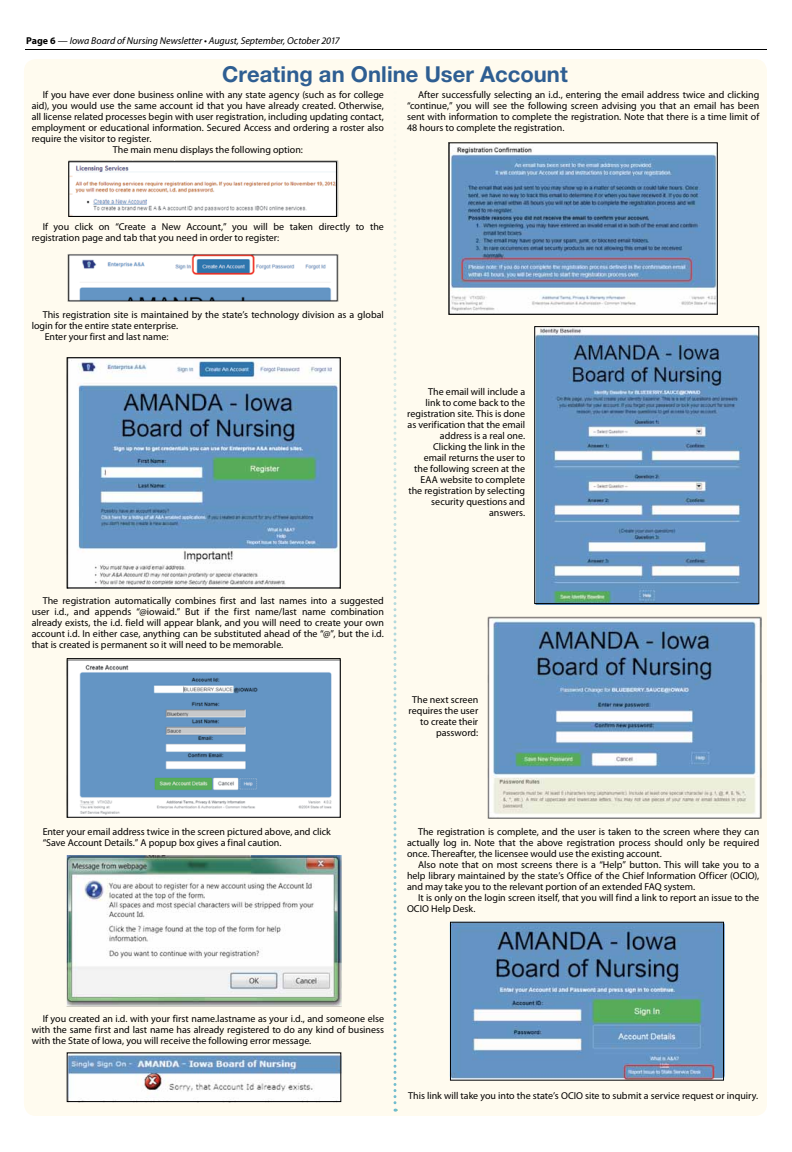
<style>
.page{position:relative;width:792px;height:1152px;background:#fff}
.page>*{position:absolute;margin:0;border:0;box-sizing:border-box;transform-origin:0 0}
.t1{font:700 22px "Helvetica Neue LT Std";letter-spacing:.005em;color:#2e5e92}
.t2{font:10px/11px "Myriad Pro";color:#000;text-align:justify}
.t3{font:italic 10px "Myriad Pro";color:#000}
.s1{font-weight:700;font-style:normal}
</style>
<div class="page">
<hr style="left:25px;top:49px;width:742px;height:1px;background:#000">
<div style="left:24px;top:59px;width:743px;height:1057px;background:#fffbef;border-radius:12px"></div>
<img style="left:451px;top:144px;width:265px;height:169px">
<div style="left:449px;top:142px;width:269px;height:173px;border:1px solid #000"></div>
<img style="left:67px;top:160px;width:272px;height:142px">
<img style="left:69px;top:359px;width:270px;height:227px">
<div style="left:67px;top:357px;width:274px;height:231px;border:1px solid #000"></div>
<img style="left:69px;top:660px;width:270px;height:156px">
<div style="left:67px;top:658px;width:274px;height:160px;border:1px solid #000"></div>
<img style="left:67px;top:855px;width:274px;height:248px">
<img style="left:536px;top:328px;width:221px;height:274px">
<div style="left:534px;top:326px;width:225px;height:278px;border:1px solid #000"></div>
<img style="left:487px;top:616px;width:274px;height:202px">
<img style="left:452px;top:924px;width:270px;height:155px">
<div style="left:450px;top:922px;width:274px;height:159px;border:1px solid #000"></div>
<svg style="left:394px;top:147px;width:2px;height:965px"></svg>
<div style="left:68px;top:161px;width:269px;height:56px;border:1px solid #000"></div>
<div style="left:67px;top:1052px;width:274px;height:50px;border:1px solid #000"></div>
<p class="t3" style="left:26px;top:35px;width:315px"><span class="s1">Page 6</span> — Iowa Board of Nursing Newsletter • August, September, October 2017</p>
<h1 class="t1" style="left:222px;top:60px;width:347px">Creating an Online User Account</h1>
<p class="t2" style="left:43px;top:90px;width:343px">If you have ever done business online with any state agency (such as for college</p>
<p class="t2" style="left:32px;top:101px;width:354px">aid), you would use the same account id that you have already created. Otherwise,</p>
<p class="t2" style="left:32px;top:112px;width:354px">all license related processes begin with user registration, including updating contact,</p>
<p class="t2" style="left:32px;top:123px;width:354px">employment or educational information. Secured Access and ordering a roster also</p>
<p class="t2" style="left:32px;top:134px;width:121px">require the visitor to register.</p>
<p class="t2" style="left:113px;top:145px;width:192px">The main menu displays the following option:</p>
<p class="t2" style="left:407px;top:90px;width:354px;text-indent:11px">After successfully selecting an i.d., entering the email address twice and clicking “continue,” you will see the following screen advising you that an email has been sent with information to complete the registration. Note that there is a time limit of 48 hours to complete the registration.</p>
<p class="t2" style="left:32px;top:222px;width:354px;text-indent:11px">If you click on “Create a New Account,” you will be taken directly to the registration page and tab that you need in order to register:</p>
<p class="t2" style="left:43px;top:310px;width:343px">This registration site is maintained by the state’s technology division as a global</p>
<p class="t2" style="left:32px;top:321px;width:148px">login for the entire state enterprise.</p>
<p class="t2" style="left:45px;top:332px;width:125px">Enter your first and last name:</p>
<p class="t2" style="left:407px;top:387px;width:120px;text-align:right">The email will include a<br>link to come back to the registration site. This is done as verification that the email address is a real one.<br>Clicking the link in the<br>email returns the user to<br>the following screen at the<br>EAA website to complete the registration by selecting security questions and answers.</p>
<p class="t2" style="left:32px;top:596px;width:354px;text-indent:11px">The registration automatically combines first and last names into a suggested user i.d., and appends “@iowaid.” But if the first name/last name combination already exists, the i.d. field will appear blank, and you will need to create your own account i.d. In either case, anything can be substituted ahead of the “@”, but the i.d. that is created is permanent so it will need to be memorable.</p>
<p class="t2" style="left:408px;top:695px;width:71px;text-align:right">The next screen requires the user to create their password:</p>
<p class="t2" style="left:43px;top:827px;width:290px">Enter your email address twice in the screen pictured above, and click “Save Account Details.” A popup box gives a final caution.</p>
<p class="t2" style="left:407px;top:827px;width:354px;text-indent:11px">The registration is complete, and the user is taken to the screen where they can actually log in. Note that the above registration process should only be required once. Thereafter, the licensee would use the existing account.</p>
<p class="t2" style="left:407px;top:860px;width:354px;text-indent:11px">Also note that on most screens there is a “Help” button. This will take you to a help library maintained by the state’s Office of the Chief Information Officer (OCIO), and may take you to the relevant portion of an extended FAQ system.</p>
<p class="t2" style="left:407px;top:893px;width:354px;text-indent:11px">It is only on the login screen itself, that you will find a link to report an issue to the<br>OCIO Help Desk.</p>
<p class="t2" style="left:32px;top:1014px;width:354px;text-indent:11px">If you created an i.d. with your first name.lastname as your i.d., and someone else with the same first and last name has already registered to do any kind of business with the State of Iowa, you will receive the following error message.</p>
<p class="t2" style="left:408px;top:1091px;width:351px">This link will take you into the state’s OCIO site to submit a service request or inquiry.</p>
</div>
